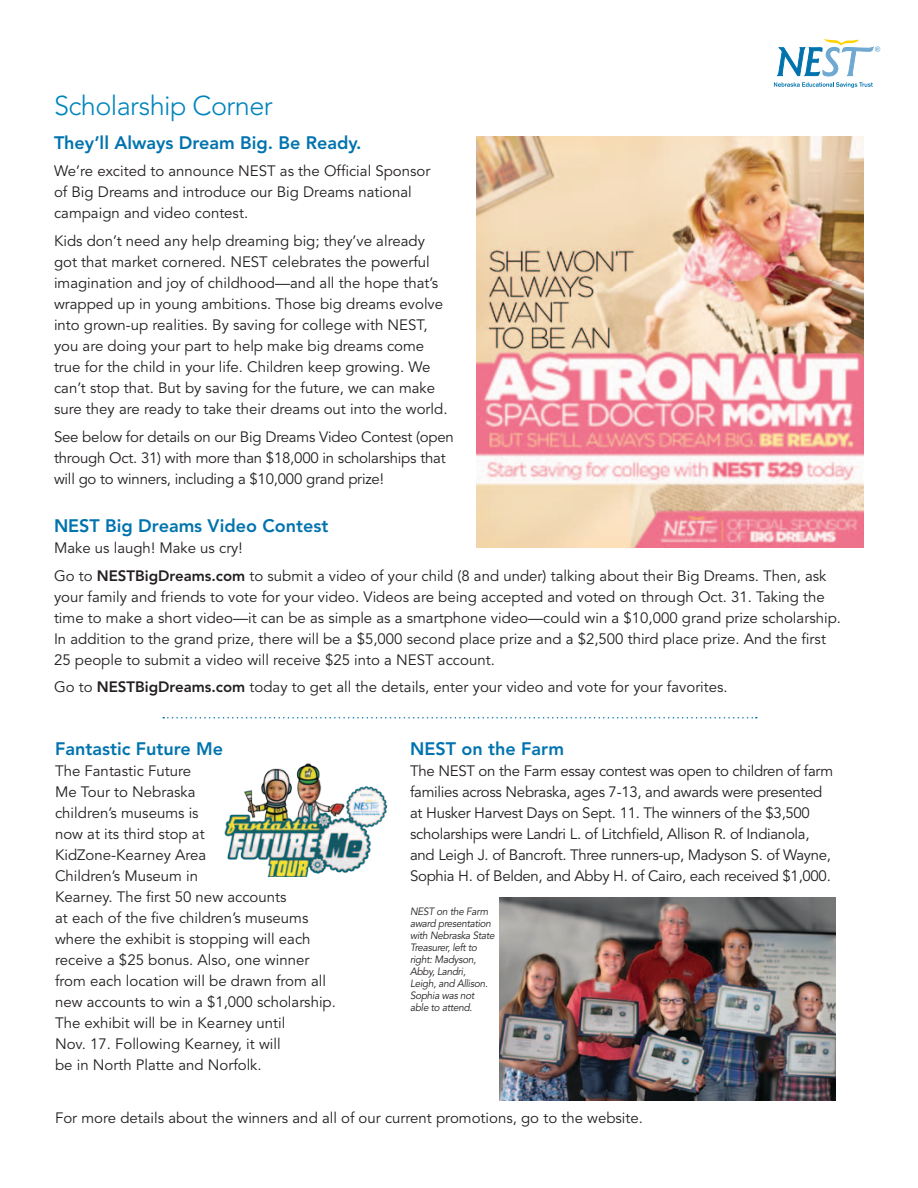
<style>
.page{position:relative;width:918px;height:1188px;background:#fff}
.page>*{position:absolute;margin:0;border:0;box-sizing:border-box;transform-origin:0 0}
.t1{font:300 27px "Avenir";letter-spacing:-.02em;color:#0085bb}
.t2{font:800 18px "Avenir";color:#0073ae}
.t3{font:15px/21px "Avenir";color:#231f20}
.t4{font:15px/21px "Avenir";letter-spacing:-.02em;color:#231f20}
.t5{font:italic 10.5px/12px "Avenir";letter-spacing:-.025em;color:#231f20;scale:.95 1}
.s1{font-weight:800}
</style>
<div class="page">
<svg style="left:774px;top:39px;width:106px;height:49px"></svg>
<img style="left:224px;top:763px;width:164px;height:114px">
<img style="left:477px;top:136px;width:387px;height:412px">
<svg style="left:163px;top:717px;width:594px;height:2px"></svg>
<img style="left:500px;top:898px;width:336px;height:203px">
<p class="t1" style="left:54px;top:90px;width:220px">Scholarship Corner</p>
<p class="t2" style="left:54px;top:132px;width:309px">They’ll Always Dream Big. Be Ready.</p>
<p class="t3" style="left:54px;top:161px;width:378px">We’re excited to announce NEST as the Official Sponsor of Big Dreams and introduce our Big Dreams national campaign and video contest.</p>
<p class="t3" style="left:54px;top:231px;width:395px">Kids don’t need any help dreaming big; they’ve already got that market cornered. NEST celebrates the powerful imagination and joy of childhood—and all the hope that’s wrapped up in young ambitions. Those big dreams evolve into grown-up realities. By saving for college with NEST, you are doing your part to help make big dreams come true for the child in your life. Children keep growing. We can’t stop that. But by saving for the future, we can make sure they are ready to take their dreams out into the world.</p>
<p class="t3" style="left:54px;top:427px;width:401px">See below for details on our Big Dreams Video Contest (open through Oct. 31) with more than $18,000 in scholarships that will go to winners, including a $10,000 grand prize!</p>
<p class="t2" style="left:54px;top:515px;width:276px">NEST Big Dreams Video Contest</p>
<p class="t3" style="left:54px;top:538px;width:190px">Make us laugh! Make us cry!</p>
<p class="t3" style="left:54px;top:565px;width:789px">Go to <span class="s1">NESTBigDreams.com</span> to submit a video of your child (8 and under) talking about their Big Dreams. Then, ask your family and friends to vote for your video. Videos are being accepted and voted on through Oct. 31. Taking the time to make a short video—it can be as simple as a smartphone video—could win a $10,000 grand prize scholarship.<br>In addition to the grand prize, there will be a $5,000 second place prize and a $2,500 third place prize. And the first 25 people to submit a video will receive $25 into a NEST account.</p>
<p class="t3" style="left:54px;top:677px;width:675px">Go to <span class="s1">NESTBigDreams.com</span> today to get all the details, enter your video and vote for your favorites.</p>
<p class="t2" style="left:55px;top:738px;width:170px">Fantastic Future Me</p>
<p class="t3" style="left:55px;top:760px;width:282px">The Fantastic Future<br>Me Tour to Nebraska<br>children’s museums is<br>now at its third stop at<br>KidZone-Kearney Area<br>Children’s Museum in<br>Kearney. The first 50 new accounts<br>at each of the five children’s museums where the exhibit is stopping will each receive a $25 bonus. Also, one winner from each location will be drawn from all new accounts to win a $1,000 scholarship.<br>The exhibit will be in Kearney until<br>Nov. 17. Following Kearney, it will<br>be in North Platte and Norfolk.</p>
<p class="t2" style="left:410px;top:738px;width:155px">NEST on the Farm</p>
<p class="t4" style="left:410px;top:760px;width:425px">The NEST on the Farm essay contest was open to children of farm families across Nebraska, ages 7-13, and awards were presented at Husker Harvest Days on Sept. 11. The winners of the $3,500 scholarships were Landri L. of Litchfield, Allison R. of Indianola, and Leigh J. of Bancroft. Three runners-up, Madyson S. of Wayne, Sophia H. of Belden, and Abby H. of Cairo, each received $1,000.</p>
<p class="t5" style="left:410px;top:906px;width:90px">NEST on the Farm award presentation with Nebraska State<br>Treasurer, left to right: Madyson,<br>Abby, Landri,<br>Leigh, and Allison.<br>Sophia was not able to attend.</p>
<p class="t3" style="left:55px;top:1108px;width:589px">For more details about the winners and all of our current promotions, go to the website.</p>
</div>
